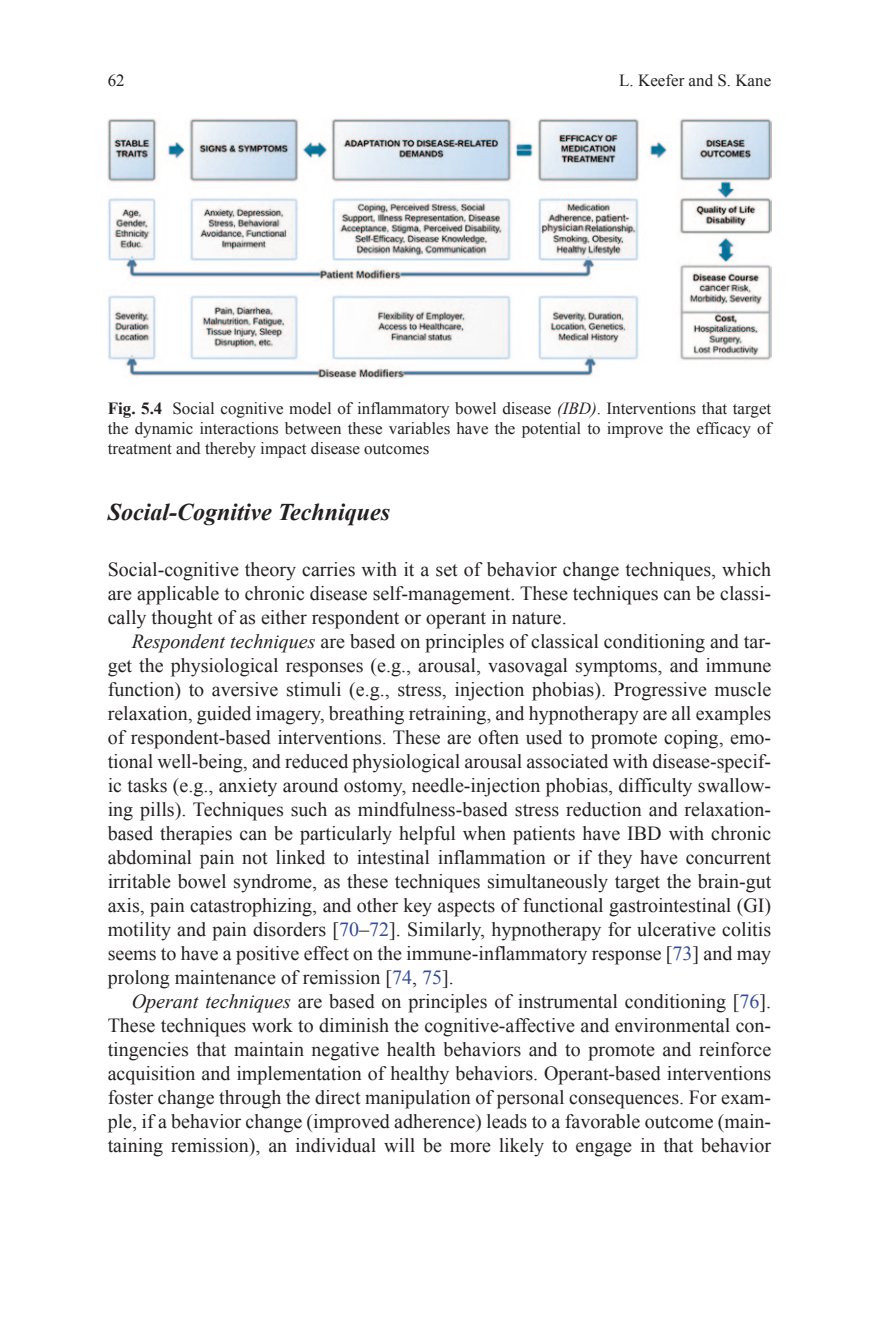
<style>
.page{position:relative;width:879px;height:1333px;background:#fff}
.page>*{position:absolute;margin:0;border:0;box-sizing:border-box;transform-origin:0 0}
.t1{font:italic 700 24px "Times New Roman";color:#231f20}
.t2{font:20px/24px "Times New Roman";color:#231f20;text-align:justify}
.t3{font:20px/24px "Times New Roman PSMT2";color:#231f20}
.t4{font:17px/20px "Times New Roman";color:#231f20}
.t5{font:17px "Times New Roman PSMT2";color:#231f20}
.s1{font-family:"Times New Roman PS Bold MT2"}
.s2{font-style:italic}
.s3{font-family:"Times New Roman PSMT2"}
.s4{font-family:"Times New Roman";font-style:italic}
.s5{font-family:"Times New Roman PSMT2";color:#324a97}
.s6{color:#324a97}
.s7{font-family:"Times New Roman"}
</style>
<div class="page">
<img style="left:108px;top:118px;width:663px;height:261px">
<p class="t5" style="left:108px;top:69px;width:18px">62</p>
<p class="t5" style="left:619px;top:69px;width:153px">L. Keefer and S. Kane</p>
<p class="t4" style="left:108px;top:398px;width:665px"><span class="s1">Fig. 5.4</span> Social cognitive model of inflammatory bowel disease <span class="s2">(IBD)</span>. Interventions that target the dynamic interactions between these variables have the potential to improve the efficacy of</p>
<p class="t5" style="left:108px;top:437px;width:323px">treatment and thereby impact disease outcomes</p>
<p class="t1" style="left:108px;top:495px;width:284px">Social-Cognitive Techniques</p>
<p class="t2" style="left:108px;top:557px;width:665px">Social-cognitive theory carries with it a set of behavior change techniques, which are applicable to chronic disease self-management. These techniques can be classi<span class="s3">-</span></p>
<p class="t3" style="left:132px;top:605px;width:641px;text-indent:-24px">cally thought of as either respondent or operant in nature.<br><span class="s4">Respondent techniques</span> are based on principles of classical conditioning and tar-</p>
<p class="t2" style="left:108px;top:653px;width:665px">get the physiological responses (e.g., arousal, vasovagal symptoms, and immune function) to aversive stimuli (e.g., stress, injection phobias). Progressive muscle relaxation, guided imagery, breathing retraining, and hypnotherapy are all examples of respondent-based interventions. These are often used to promote coping, emo&shy;tional well-being, and reduced physiological arousal associated with disease-specif&shy;ic tasks (e.g., anxiety around ostomy, needle-injection phobias, difficulty swallow&shy;ing pills). Techniques such as mindfulness-based stress reduction and relaxation&shy;based therapies can be particularly helpful when patients have IBD with chronic abdominal pain not linked to intestinal inflammation or if they have concurrent irritable bowel syndrome, as these techniques simultaneously target the brain-gut axis, pain catastrophizing, and other key aspects of functional gastrointestinal (GI) <span class="s3">motility and pain disorders [</span><span class="s5">70</span>–<span class="s5">72</span>]. Similarly, hypnotherapy for ulcerative colitis seems to have a positive effect on the immune-inflammatory response [<span class="s5">73</span><span class="s3">] and may</span></p>
<p class="t3" style="left:132px;top:965px;width:641px;text-indent:-24px">prolong maintenance of remission [<span class="s6">74</span><span class="s7">,</span> <span class="s6">75</span>].<br><span class="s4">Operant techniques</span> are based on principles of instrumental conditioning [<span class="s6">76</span>].</p>
<p class="t2" style="left:108px;top:1013px;width:665px">These techniques work to diminish the cognitive-affective and environmental con&shy;tingencies that maintain negative health behaviors and to promote and reinforce acquisition and implementation of healthy behaviors. Operant-based interventions foster change through the direct manipulation of personal consequences. For exam&shy;ple, if a behavior change (improved adherence) leads to a favorable outcome (main&shy;taining remission), an individual will be more likely to engage in that behavior</p>
</div>
